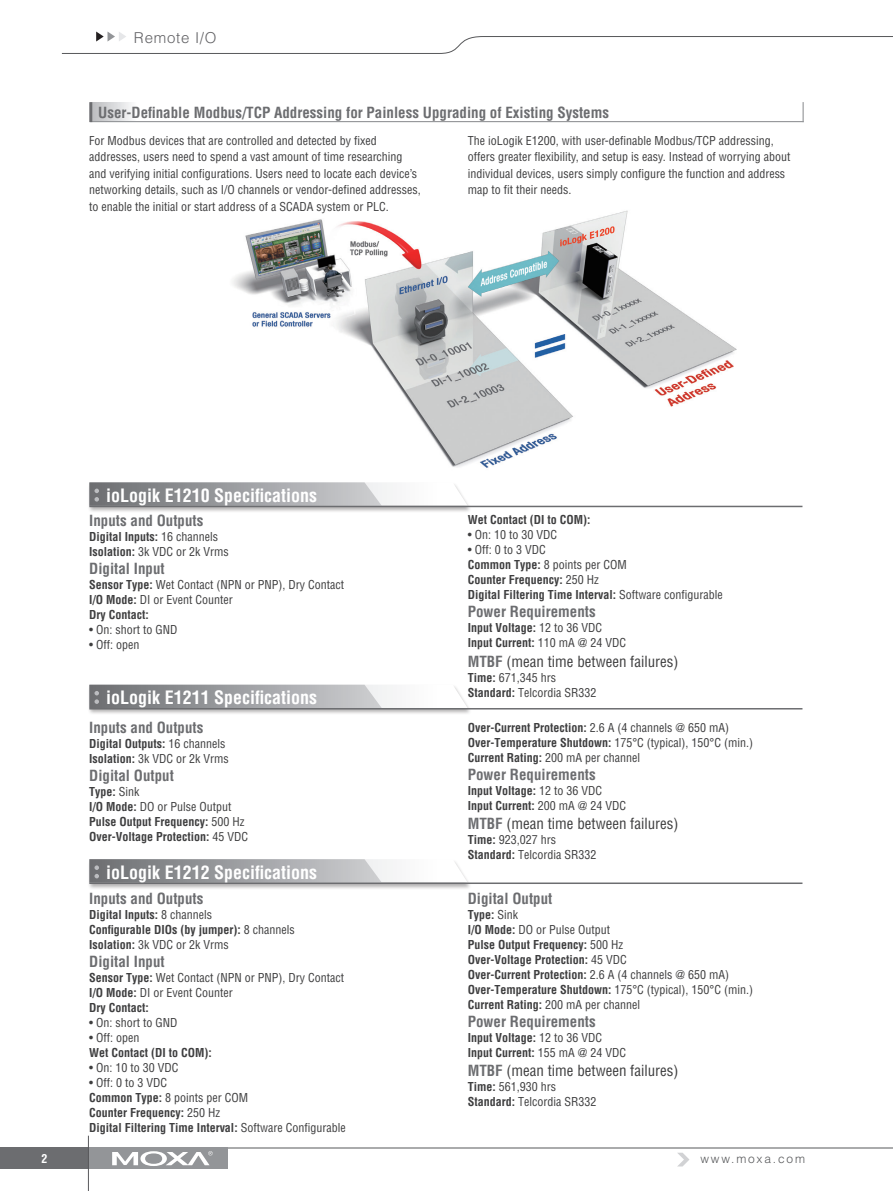
<style>
.page{position:relative;width:893px;height:1191px;background:#fff}
.page>*{position:absolute;margin:0;border:0;box-sizing:border-box;transform-origin:0 0}
.topic{font:700 condensed 18px "Helvetica";color:#fff}
.IND_spec_group{font:700 condensed 15px "Helvetica";color:#6c6d70}
.IND_spec_group-2{font:condensed 15px "Helvetica";color:#3e3e3f}
.t1{font:300 15px "Helvetica";letter-spacing:.05em;color:#636366}
.IND_spec_item{font:condensed 12px "Helvetica";color:#3e3e3f}
.IND_spec_item-2{font:700 condensed 12px "Helvetica";color:#3e3e3f}
.body{font:condensed 12px/16.5px "Helvetica";color:#3e3e3f}
.t2{font:300 12px "Helvetica";letter-spacing:.15em;color:#57585a}
.t3{font:700 condensed 12px "Helvetica";color:#fff}
.s1{font-weight:400}
.s2{font-weight:700}
.s3{font-weight:700;color:#6c6d70}
</style>
<div class="page">
<svg style="left:61px;top:32px;width:832px;height:22px"></svg>
<hr style="left:0;top:1147px;width:893px;height:1px;background:#57585a">
<div style="left:0;top:1147px;width:90px;height:22px;background:#6c6d70"></div>
<div style="left:90px;top:1147px;width:138px;height:22px;background:#939598"></div>
<svg style="left:112px;top:1151px;width:101px;height:15px"></svg>
<hr style="left:88px;top:1135px;width:1px;height:56px;background:#59595c">
<svg style="left:678px;top:1152px;width:11px;height:14px"></svg>
<div style="left:87px;top:859px;width:385px;height:30px;background:#231f20;opacity:.35"></div>
<hr style="left:89px;top:882px;width:713px;height:2px;background:#6c6d70">
<svg style="left:89px;top:859px;width:379px;height:24px"></svg>
<div style="left:87px;top:684px;width:385px;height:31px;background:#231f20;opacity:.35"></div>
<hr style="left:89px;top:708px;width:713px;height:1px;background:#6c6d70">
<svg style="left:89px;top:684px;width:379px;height:25px"></svg>
<div style="left:87px;top:482px;width:385px;height:31px;background:#231f20;opacity:.35"></div>
<hr style="left:89px;top:506px;width:713px;height:1px;background:#6c6d70">
<svg style="left:89px;top:482px;width:379px;height:24px"></svg>
<img style="left:232px;top:210px;width:505px;height:258px">
<svg style="left:92px;top:102px;width:39px;height:19px"></svg>
<hr style="left:90px;top:121px;width:714px;height:1px;background:#939598">
<hr style="left:89px;top:102px;width:3px;height:20px;background:#6c6d70">
<hr style="left:802px;top:102px;width:2px;height:20px;background:#939598">
<p class="t1" style="left:134px;top:29px;width:84px">Remote I/O</p>
<p class="IND_spec_group" style="left:98px;top:103px;width:512px">User-Definable Modbus/TCP Addressing for Painless Upgrading of Existing Systems</p>
<p class="body" style="left:89px;top:132px;width:333px">For Modbus devices that are controlled and detected by fixed addresses, users need to spend a vast amount of time researching and verifying initial configurations. Users need to locate each device’s networking details, such as I/O channels or vendor-defined addresses, to enable the initial or start address of a SCADA system or PLC.</p>
<p class="body" style="left:468px;top:132px;width:324px">The ioLogik E1200, with user-definable Modbus/TCP addressing, offers greater flexibility, and setup is easy. Instead of worrying about individual devices, users simply configure the function and address map to fit their needs.</p>
<p class="topic" style="left:106px;top:484px;width:212px">ioLogik E1210 Specifications</p>
<p class="IND_spec_group" style="left:89px;top:511px;width:116px">Inputs and Outputs</p>
<p class="IND_spec_item-2" style="left:89px;top:529px;width:130px">Digital Inputs: <span class="s1">16 channels</span></p>
<p class="IND_spec_item" style="left:89px;top:544px;width:141px"><span class="s2">Isolation:</span> 3k VDC or 2k Vrms</p>
<p class="IND_spec_group" style="left:89px;top:559px;width:77px">Digital Input</p>
<p class="IND_spec_item" style="left:89px;top:577px;width:256px"><span class="s2">Sensor Type:</span> Wet Contact (NPN or PNP), Dry Contact</p>
<p class="IND_spec_item" style="left:89px;top:592px;width:145px"><span class="s2">I/O Mode:</span> DI or Event Counter</p>
<p class="IND_spec_item-2" style="left:89px;top:607px;width:61px">Dry Contact:</p>
<p class="IND_spec_item" style="left:89px;top:622px;width:90px">• On: short to GND</p>
<p class="IND_spec_item" style="left:89px;top:637px;width:52px">• Off: open</p>
<p class="topic" style="left:106px;top:687px;width:212px">ioLogik E1211 Specifications</p>
<p class="IND_spec_group" style="left:89px;top:718px;width:116px">Inputs and Outputs</p>
<p class="IND_spec_item-2" style="left:89px;top:736px;width:138px">Digital Outputs: <span class="s1">16 channels</span></p>
<p class="IND_spec_item" style="left:89px;top:751px;width:141px"><span class="s2">Isolation:</span> 3k VDC or 2k Vrms</p>
<p class="IND_spec_group" style="left:89px;top:766px;width:86px">Digital Output</p>
<p class="IND_spec_item-2" style="left:89px;top:784px;width:52px">Type: <span class="s1">Sink</span></p>
<p class="IND_spec_item" style="left:89px;top:799px;width:144px"><span class="s2">I/O Mode:</span> DO or Pulse Output</p>
<p class="IND_spec_item-2" style="left:89px;top:814px;width:157px">Pulse Output Frequency: <span class="s1">500 Hz</span></p>
<p class="IND_spec_item-2" style="left:89px;top:829px;width:161px">Over-Voltage Protection: <span class="s1">45 VDC</span></p>
<p class="topic" style="left:106px;top:861px;width:212px">ioLogik E1212 Specifications</p>
<p class="IND_spec_group" style="left:89px;top:889px;width:116px">Inputs and Outputs</p>
<p class="IND_spec_item-2" style="left:89px;top:907px;width:124px">Digital Inputs: <span class="s1">8 channels</span></p>
<p class="IND_spec_item-2" style="left:89px;top:922px;width:207px">Configurable DIOs (by jumper): <span class="s1">8 channels</span></p>
<p class="IND_spec_item" style="left:89px;top:936px;width:141px"><span class="s2">Isolation:</span> 3k VDC or 2k Vrms</p>
<p class="IND_spec_group" style="left:89px;top:952px;width:77px">Digital Input</p>
<p class="IND_spec_item" style="left:89px;top:969px;width:256px"><span class="s2">Sensor Type:</span> Wet Contact (NPN or PNP), Dry Contact</p>
<p class="IND_spec_item" style="left:89px;top:984px;width:145px"><span class="s2">I/O Mode:</span> DI or Event Counter</p>
<p class="IND_spec_item-2" style="left:89px;top:1000px;width:61px">Dry Contact:</p>
<p class="IND_spec_item" style="left:89px;top:1014px;width:90px">• On: short to GND</p>
<p class="IND_spec_item" style="left:89px;top:1029px;width:52px">• Off: open</p>
<p class="IND_spec_item-2" style="left:89px;top:1045px;width:124px">Wet Contact (DI to COM):</p>
<p class="IND_spec_item" style="left:89px;top:1059px;width:91px">• On: 10 to 30 VDC</p>
<p class="IND_spec_item" style="left:89px;top:1074px;width:80px">• Off: 0 to 3 VDC</p>
<p class="IND_spec_item" style="left:89px;top:1089px;width:160px"><span class="s2">Common Type:</span> 8 points per COM</p>
<p class="IND_spec_item-2" style="left:89px;top:1105px;width:132px">Counter Frequency: <span class="s1">250 Hz</span></p>
<p class="IND_spec_item-2" style="left:89px;top:1120px;width:258px">Digital Filtering Time Interval: <span class="s1">Software Configurable</span></p>
<p class="IND_spec_item-2" style="left:468px;top:512px;width:124px">Wet Contact (DI to COM):</p>
<p class="IND_spec_item" style="left:468px;top:527px;width:91px">• On: 10 to 30 VDC</p>
<p class="IND_spec_item" style="left:468px;top:542px;width:80px">• Off: 0 to 3 VDC</p>
<p class="IND_spec_item" style="left:468px;top:557px;width:160px"><span class="s2">Common Type:</span> 8 points per COM</p>
<p class="IND_spec_item-2" style="left:468px;top:572px;width:132px">Counter Frequency: <span class="s1">250 Hz</span></p>
<p class="IND_spec_item-2" style="left:468px;top:587px;width:256px">Digital Filtering Time Interval: <span class="s1">Software configurable</span></p>
<p class="IND_spec_group" style="left:468px;top:602px;width:129px">Power Requirements</p>
<p class="IND_spec_item-2" style="left:468px;top:620px;width:136px">Input Voltage: <span class="s1">12 to 36 VDC</span></p>
<p class="IND_spec_item-2" style="left:468px;top:635px;width:160px">Input Current: <span class="s1">110 mA @ 24 VDC</span></p>
<p class="IND_spec_group-2" style="left:468px;top:651px;width:212px"><span class="s3">MTBF</span> (mean time between failures)</p>
<p class="IND_spec_item" style="left:468px;top:669px;width:90px"><span class="s2">Time:</span> 671,345 hrs</p>
<p class="IND_spec_item" style="left:468px;top:684px;width:130px"><span class="s2">Standard:</span> Telcordia SR332</p>
<p class="IND_spec_item-2" style="left:468px;top:720px;width:263px">Over-Current Protection: <span class="s1">2.6 A (4 channels @ 650 mA)</span></p>
<p class="IND_spec_item" style="left:468px;top:734px;width:287px"><span class="s2">Over-Temperature Shutdown:</span> 175°C (typical), 150°C (min.)</p>
<p class="IND_spec_item" style="left:468px;top:749px;width:174px"><span class="s2">Current Rating:</span> 200 mA per channel</p>
<p class="IND_spec_group" style="left:468px;top:765px;width:129px">Power Requirements</p>
<p class="IND_spec_item-2" style="left:468px;top:783px;width:136px">Input Voltage: <span class="s1">12 to 36 VDC</span></p>
<p class="IND_spec_item-2" style="left:468px;top:798px;width:160px">Input Current: <span class="s1">200 mA @ 24 VDC</span></p>
<p class="IND_spec_group-2" style="left:468px;top:814px;width:212px"><span class="s3">MTBF</span> (mean time between failures)</p>
<p class="IND_spec_item" style="left:468px;top:832px;width:90px"><span class="s2">Time:</span> 923,027 hrs</p>
<p class="IND_spec_item" style="left:468px;top:847px;width:130px"><span class="s2">Standard:</span> Telcordia SR332</p>
<p class="IND_spec_group" style="left:468px;top:889px;width:86px">Digital Output</p>
<p class="IND_spec_item-2" style="left:468px;top:907px;width:52px">Type: <span class="s1">Sink</span></p>
<p class="IND_spec_item" style="left:468px;top:921px;width:144px"><span class="s2">I/O Mode:</span> DO or Pulse Output</p>
<p class="IND_spec_item-2" style="left:468px;top:937px;width:157px">Pulse Output Frequency: <span class="s1">500 Hz</span></p>
<p class="IND_spec_item-2" style="left:468px;top:952px;width:161px">Over-Voltage Protection: <span class="s1">45 VDC</span></p>
<p class="IND_spec_item-2" style="left:468px;top:967px;width:263px">Over-Current Protection: <span class="s1">2.6 A (4 channels @ 650 mA)</span></p>
<p class="IND_spec_item" style="left:468px;top:981px;width:287px"><span class="s2">Over-Temperature Shutdown:</span> 175°C (typical), 150°C (min.)</p>
<p class="IND_spec_item" style="left:468px;top:996px;width:174px"><span class="s2">Current Rating:</span> 200 mA per channel</p>
<p class="IND_spec_group" style="left:468px;top:1012px;width:129px">Power Requirements</p>
<p class="IND_spec_item-2" style="left:468px;top:1030px;width:136px">Input Voltage: <span class="s1">12 to 36 VDC</span></p>
<p class="IND_spec_item-2" style="left:468px;top:1045px;width:160px">Input Current: <span class="s1">155 mA @ 24 VDC</span></p>
<p class="IND_spec_group-2" style="left:468px;top:1061px;width:212px"><span class="s3">MTBF</span> (mean time between failures)</p>
<p class="IND_spec_item" style="left:468px;top:1079px;width:90px"><span class="s2">Time:</span> 561,930 hrs</p>
<p class="IND_spec_item" style="left:468px;top:1094px;width:130px"><span class="s2">Standard:</span> Telcordia SR332</p>
<p class="t3" style="left:41px;top:1151px;width:7px">2</p>
<p class="t2" style="left:700px;top:1151px;width:106px">www.moxa.com</p>
</div>
